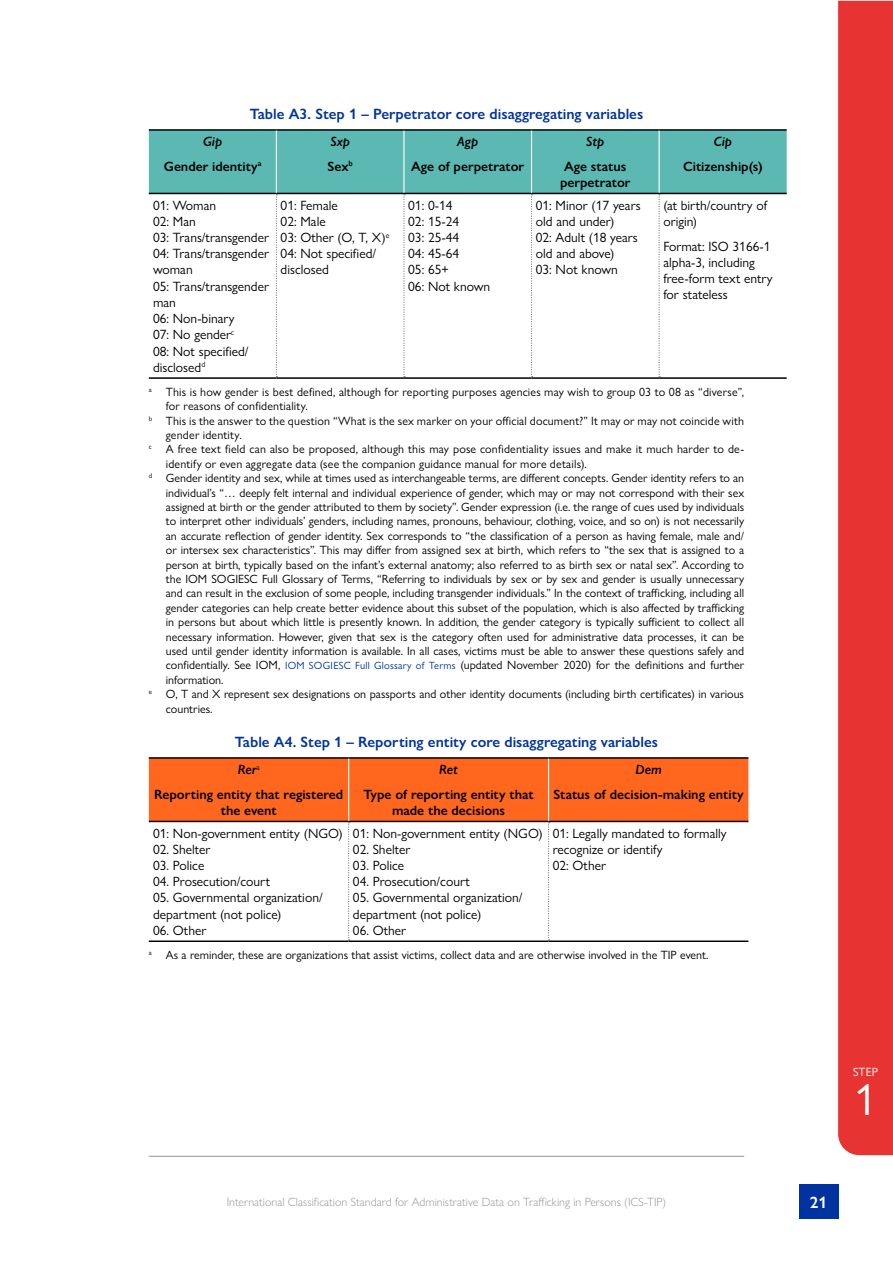
<style>
.page{position:relative;width:893px;height:1263px;background:#fff}
.page>*{position:absolute;margin:0;border:0;box-sizing:border-box;transform-origin:0 0}
.t1{font:45px "Gill Sans Nova";color:#fff}
.t2{font:600 16.5px "Gill Sans Nova";color:#fff}
.t3{font:600 15px "Gill Sans Nova";color:#0033a0}
.t4{font:13.5px/16.2px "Gill Sans Nova";color:#000}
.t5{font:600 13.5px/24.8px "Gill Sans Nova";color:#000;text-align:center}
.t6{font:italic 600 13.5px/24.8px "Gill Sans Nova";color:#000}
.t7{font:12px "Gill Sans Nova";color:#000}
.t8{font:300 12px "Gill Sans Nova";color:#939598}
.t9{font:12px "Gill Sans Nova";color:#fff}
.s1{font-style:italic}
.s2{font-style:normal}
.s3{font-size:10.5px;color:#0033a0}
</style>
<div class="page">
<hr style="left:149px;top:129px;width:127px;height:2px;background:#000">
<hr style="left:276px;top:129px;width:128px;height:2px;background:#000">
<hr style="left:404px;top:129px;width:127px;height:2px;background:#000">
<hr style="left:531px;top:129px;width:128px;height:2px;background:#000">
<hr style="left:659px;top:129px;width:128px;height:2px;background:#000">
<svg style="left:149px;top:130px;width:638px;height:247px"></svg>
<hr style="left:149px;top:377px;width:127px;height:2px;background:#000">
<hr style="left:276px;top:377px;width:128px;height:2px;background:#000">
<hr style="left:404px;top:377px;width:127px;height:2px;background:#000">
<hr style="left:531px;top:377px;width:128px;height:2px;background:#000">
<hr style="left:659px;top:377px;width:128px;height:2px;background:#000">
<hr style="left:149px;top:757px;width:200px;height:2px;background:#000">
<hr style="left:349px;top:757px;width:200px;height:2px;background:#000">
<hr style="left:549px;top:757px;width:199px;height:2px;background:#000">
<svg style="left:149px;top:758px;width:599px;height:182px"></svg>
<hr style="left:149px;top:940px;width:200px;height:2px;background:#000">
<hr style="left:349px;top:940px;width:200px;height:2px;background:#000">
<hr style="left:549px;top:940px;width:199px;height:2px;background:#000">
<div style="left:799px;top:1185px;width:39px;height:34px;background:#0033a0"></div>
<hr style="left:149px;top:1156px;width:595px;height:1px;background:#939598">
<svg style="left:838px;top:1px;width:55px;height:1154px;fill:#e73331"></svg>
<p class="t3" style="left:250px;top:105px;width:395px">Table A3. Step 1 – Perpetrator core disaggregating variables</p>
<p class="t5" style="left:164px;top:129px;width:99px"><span class="s1">Gip<br></span>Gender identity<sup>a</sup></p>
<p class="t6" style="left:327px;top:129px;width:27px">Sxp<br><span class="s2">Sex</span><sup>b</sup></p>
<p class="t6" style="left:457px;top:129px;width:22px">Agp</p>
<p class="t6" style="left:586px;top:129px;width:20px">Stp</p>
<p class="t5" style="left:560px;top:158px;width:72px;line-height:16.2px">Age status perpetrator</p>
<p class="t5" style="left:411px;top:154px;width:114px">Age of perpetrator</p>
<p class="t6" style="left:714px;top:129px;width:20px">Cip</p>
<p class="t5" style="left:683px;top:154px;width:81px">Citizenship(s)</p>
<p class="t4" style="left:153px;top:197px;width:118px">01: Woman<br>02: Man<br>03: Trans/transgender<br>04: Trans/transgender woman<br>05: Trans/transgender man<br>06: Non-binary<br>07: No gender<sup>c<br></sup>08: Not specified/ disclosed<sup>d</sup></p>
<p class="t4" style="left:281px;top:197px;width:110px">01: Female<br>02: Male<br>03: Other (O, T, X)<sup>e<br></sup>04: Not specified/ disclosed</p>
<p class="t4" style="left:408px;top:197px;width:84px">01: 0-14<br>02: 15-24<br>03: 25-44<br>04: 45-64<br>05: 65+<br>06: Not known</p>
<p class="t4" style="left:536px;top:197px;width:106px">01: Minor (17 years old and under)<br>02: Adult (18 years old and above)<br>03: Not known</p>
<p class="t4" style="left:663px;top:197px;width:105px">(at birth/country of origin)</p>
<p class="t4" style="left:663px;top:238px;width:111px">Format: ISO 3166-1 alpha-3, including free-form text entry for stateless</p>
<p class="t7" style="left:149px;top:384px;width:597px"><sup>a</sup> This is how gender is best defined, although for reporting purposes agencies may wish to group 03 to 08 as “diverse”,</p>
<p class="t7" style="left:166px;top:399px;width:144px">for reasons of confidentiality.</p>
<p class="t7" style="left:149px;top:413px;width:597px"><sup>b</sup> This is the answer to the question “What is the sex marker on your official document?” It may or may not coincide with</p>
<p class="t7" style="left:166px;top:427px;width:77px">gender identity.</p>
<p class="t7" style="left:149px;top:442px;width:597px"><sup>c</sup> A free text field can also be proposed, although this may pose confidentiality issues and make it much harder to de-</p>
<p class="t7" style="left:166px;top:456px;width:422px">identify or even aggregate data (see the companion guidance manual for more details).</p>
<p class="t7" style="left:149px;top:471px;width:597px"><sup>d</sup> Gender identity and sex, while at times used as interchangeable terms, are different concepts. Gender identity refers to an</p>
<p class="t7" style="left:166px;top:485px;width:580px">individual’s “… deeply felt internal and individual experience of gender, which may or may not correspond with their sex</p>
<p class="t7" style="left:166px;top:499px;width:580px">assigned at birth or the gender attributed to them by society”. Gender expression (i.e. the range of cues used by individuals</p>
<p class="t7" style="left:166px;top:514px;width:580px">to interpret other individuals’ genders, including names, pronouns, behaviour, clothing, voice, and so on) is not necessarily</p>
<p class="t7" style="left:166px;top:528px;width:580px">an accurate reflection of gender identity. Sex corresponds to “the classification of a person as having female, male and/</p>
<p class="t7" style="left:166px;top:543px;width:580px">or intersex sex characteristics”. This may differ from assigned sex at birth, which refers to “the sex that is assigned to a</p>
<p class="t7" style="left:166px;top:557px;width:580px">person at birth, typically based on the infant’s external anatomy; also referred to as birth sex or natal sex”. According to</p>
<p class="t7" style="left:166px;top:571px;width:580px">the IOM SOGIESC Full Glossary of Terms, “Referring to individuals by sex or by sex and gender is usually unnecessary</p>
<p class="t7" style="left:166px;top:586px;width:580px">and can result in the exclusion of some people, including transgender individuals.” In the context of trafficking, including all</p>
<p class="t7" style="left:166px;top:600px;width:580px">gender categories can help create better evidence about this subset of the population, which is also affected by trafficking</p>
<p class="t7" style="left:166px;top:615px;width:580px">in persons but about which little is presently known. In addition, the gender category is typically sufficient to collect all</p>
<p class="t7" style="left:166px;top:629px;width:580px">necessary information. However, given that sex is the category often used for administrative data processes, it can be</p>
<p class="t7" style="left:166px;top:643px;width:580px">used until gender identity information is available. In all cases, victims must be able to answer these questions safely and</p>
<p class="t7" style="left:166px;top:658px;width:580px">confidentially. See IOM, <span class="s3">IOM SOGIESC Full Glossary of Terms</span> (updated November 2020) for the definitions and further</p>
<p class="t7" style="left:166px;top:672px;width:59px">information.</p>
<p class="t7" style="left:149px;top:687px;width:597px"><sup>e</sup> O, T and X represent sex designations on passports and other identity documents (including birth certificates) in various</p>
<p class="t7" style="left:166px;top:701px;width:48px">countries.</p>
<p class="t3" style="left:235px;top:732px;width:425px">Table A4. Step 1 – Reporting entity core disaggregating variables</p>
<p class="t5" style="left:154px;top:757px;width:191px"><span class="s1">Rer</span><sup>a<br></sup>Reporting entity that registered</p>
<p class="t5" style="left:221px;top:798px;width:58px">the event</p>
<p class="t6" style="left:439px;top:757px;width:20px">Ret</p>
<p class="t5" style="left:364px;top:786px;width:172px;line-height:16.2px">Type of reporting entity that made the decisions</p>
<p class="t6" style="left:635px;top:757px;width:28px">Dem</p>
<p class="t5" style="left:553px;top:782px;width:192px">Status of decision-making entity</p>
<p class="t4" style="left:153px;top:825px;width:191px">01: Non-government entity (NGO)</p>
<p class="t4" style="left:153px;top:841px;width:59px">02. Shelter</p>
<p class="t4" style="left:153px;top:857px;width:53px">03. Police</p>
<p class="t4" style="left:153px;top:873px;width:118px">04. Prosecution/court</p>
<p class="t4" style="left:153px;top:890px;width:171px">05. Governmental organization/ department (not police)</p>
<p class="t4" style="left:153px;top:922px;width:55px">06. Other</p>
<p class="t4" style="left:353px;top:825px;width:191px">01: Non-government entity (NGO)</p>
<p class="t4" style="left:353px;top:841px;width:59px">02. Shelter</p>
<p class="t4" style="left:353px;top:857px;width:53px">03. Police</p>
<p class="t4" style="left:353px;top:873px;width:118px">04. Prosecution/court</p>
<p class="t4" style="left:353px;top:890px;width:171px">05. Governmental organization/ department (not police)</p>
<p class="t4" style="left:353px;top:922px;width:55px">06. Other</p>
<p class="t4" style="left:553px;top:825px;width:175px">01: Legally mandated to formally recognize or identify<br>02: Other</p>
<p class="t7" style="left:149px;top:947px;width:561px"><sup>a</sup> As a reminder, these are organizations that assist victims, collect data and are otherwise involved in the TIP event.</p>
<p class="t9" style="left:853px;top:1065px;width:26px">STEP</p>
<h1 class="t1" style="left:854px;top:1072px;width:24px">1</h1>
<p class="t8" style="left:227px;top:1195px;width:441px">International Classification Standard for Administrative Data on Trafficking in Persons (ICS-TIP)</p>
<h2 class="t2" style="left:810px;top:1192px;width:19px">21</h2>
</div>
